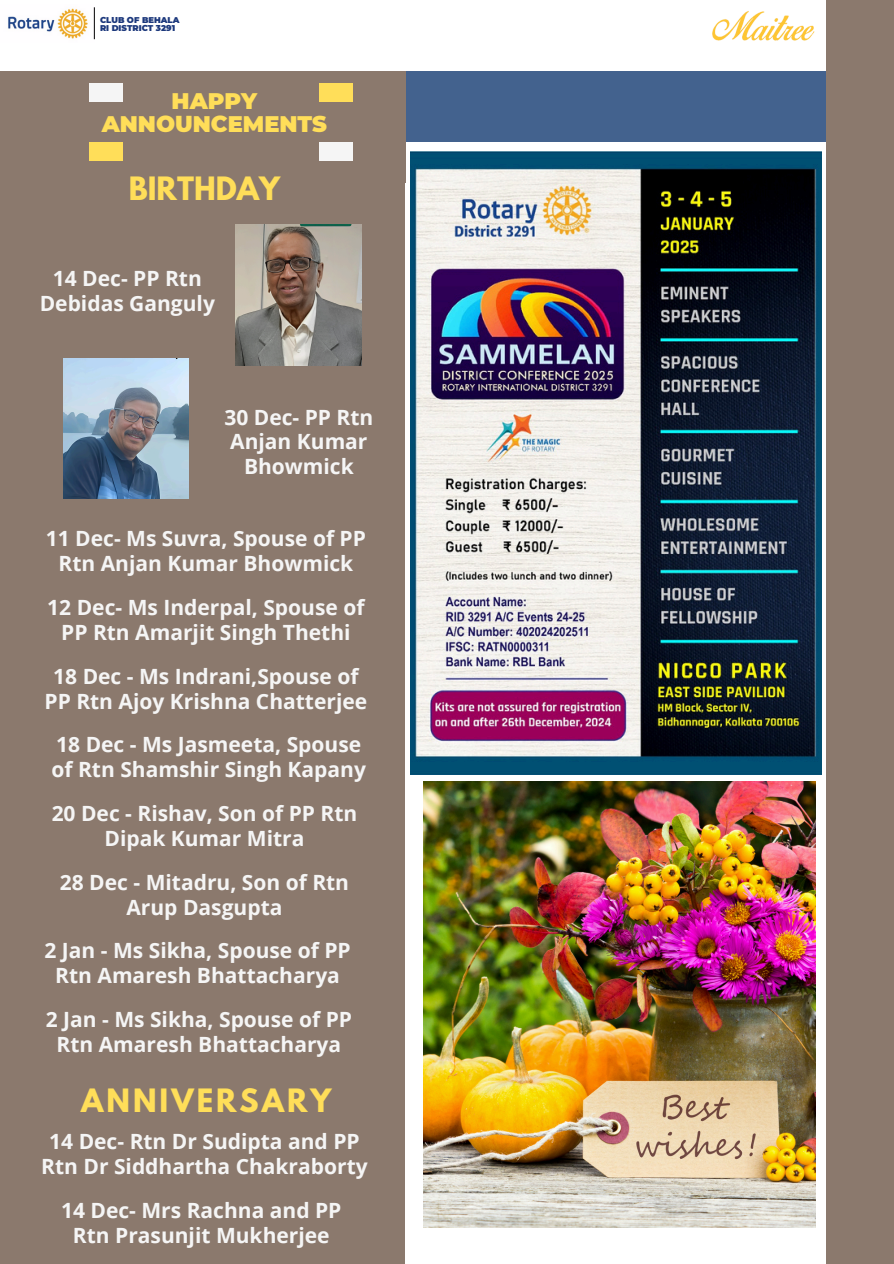
<style>
.page{position:relative;width:894px;height:1264px;background:#fff}
.page>*{position:absolute;margin:0;border:0;box-sizing:border-box;transform-origin:0 0}
.t1{font:700 28.5px "League Spartan";letter-spacing:.105em;color:#ffde59}
.t2{font:700 28.5px "League Spartan";color:#ffde59}
.t3{font:900 22.5px/22.5px "Montserrat";color:#ffde59;text-align:center}
.t4{font:700 21px/24.8px "Open Sans";color:#f5f5f5;text-align:center}
.t5{font:900 8.4px/8.2px "Montserrat";color:#1c387c}
</style>
<div class="page">
<div style="left:0;top:71px;width:893px;height:71px;background:#43628e"></div>
<div style="left:0;top:71px;width:405px;height:112px;background:#8b796d"></div>
<div style="left:826px;top:0;width:67px;height:1263px;background:#8b796d"></div>
<img style="left:8px;top:7px;width:86px;height:32px">
<hr style="left:94px;top:7px;width:1px;height:32px;background:#000">
<img style="left:712px;top:11px;width:103px;height:30px">
<div style="left:0;top:80px;width:405px;height:1183px;background:#8b796d"></div>
<div style="left:89px;top:143px;width:34px;height:18px;background:#ffde59"></div>
<div style="left:89px;top:84px;width:34px;height:18px;background:#f5f5f5"></div>
<div style="left:319px;top:84px;width:34px;height:18px;background:#ffde59"></div>
<div style="left:319px;top:143px;width:34px;height:18px;background:#f5f5f5"></div>
<img style="left:423px;top:781px;width:392px;height:445px">
<img style="left:410px;top:152px;width:410px;height:622px">
<img style="left:236px;top:224px;width:126px;height:141px">
<img style="left:64px;top:358px;width:125px;height:141px">
<p class="t5" style="left:100px;top:16px;width:81px">CLUB OF BEHALA<br>RI DISTRICT 3291</p>
<p class="t3" style="left:102px;top:90px;width:227px">HAPPY<br>ANNOUNCEMENTS</p>
<p class="t2" style="left:129px;top:174px;width:153px">BIRTHDAY</p>
<p class="t4" style="left:40px;top:265px;width:177px">14 Dec- PP Rtn<br>Debidas Ganguly</p>
<p class="t4" style="left:224px;top:404px;width:150px">30 Dec- PP Rtn<br>Anjan Kumar<br>Bhowmick</p>
<h2 class="t4" style="left:46px;top:526px;width:321px">11 Dec- Ms Suvra, Spouse of PP<br>Rtn Anjan Kumar Bhowmick</h2>
<p class="t4" style="left:47px;top:594px;width:318px">12 Dec- Ms Inderpal, Spouse of<br>PP Rtn Amarjit Singh Thethi</p>
<p class="t4" style="left:44px;top:663px;width:324px">18 Dec - Ms Indrani,Spouse of<br>PP Rtn Ajoy Krishna Chatterjee</p>
<p class="t4" style="left:51px;top:732px;width:316px;text-align:left">18 Dec - Ms Jasmeeta, Spouse of Rtn Shamshir Singh Kapany</p>
<p class="t4" style="left:52px;top:800px;width:307px">20 Dec - Rishav, Son of PP Rtn<br>Dipak Kumar Mitra</p>
<p class="t4" style="left:60px;top:869px;width:291px">28 Dec - Mitadru, Son of Rtn<br>Arup Dasgupta</p>
<p class="t4" style="left:44px;top:937px;width:308px">2 Jan - Ms Sikha, Spouse of PP<br>Rtn Amaresh Bhattacharya</p>
<p class="t4" style="left:46px;top:1006px;width:308px">2 Jan - Ms Sikha, Spouse of PP<br>Rtn Amaresh Bhattacharya</p>
<h1 class="t1" style="left:81px;top:1085px;width:251px">ANNIVERSARY</h1>
<p class="t4" style="left:41px;top:1128px;width:328px">14 Dec- Rtn Dr Sudipta and PP<br>Rtn Dr Siddhartha Chakraborty</p>
<p class="t4" style="left:61px;top:1197px;width:282px">14 Dec- Mrs Rachna and PP<br>Rtn Prasunjit Mukherjee</p>
</div>
